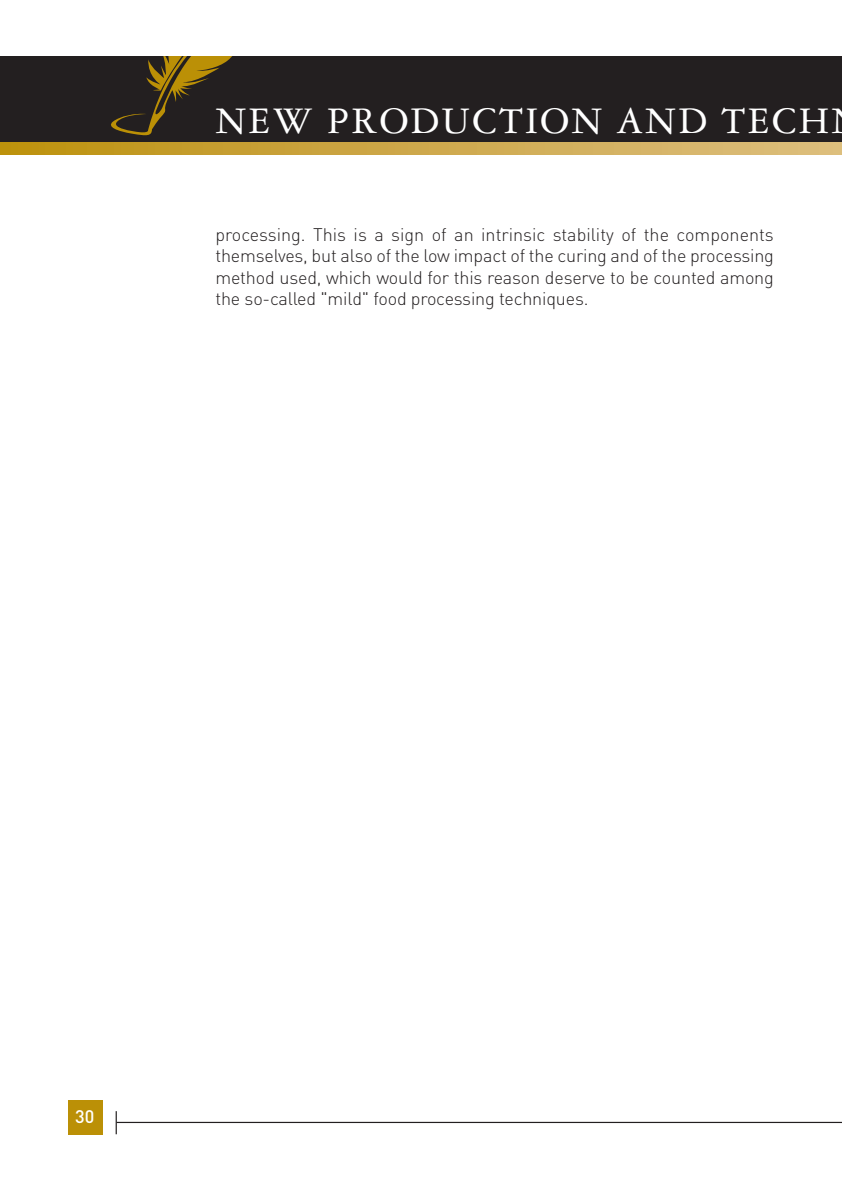
<style>
.page{position:relative;width:842px;height:1191px;background:#fff}
.page>*{position:absolute;margin:0;border:0;box-sizing:border-box;transform-origin:0 0}
.t1{font:40px "Garamond 3 LT Std";letter-spacing:.05em;color:#fff}
.t2{font:300 18px/21.6px "DIN";letter-spacing:-.01em;color:#231f20;text-align:justify}
.t3{font:500 18px "DIN";color:#fff}
</style>
<div class="page">
<svg style="left:0;top:142px;width:842px;height:13px;background:#cda848"></svg>
<div style="left:0;top:57px;width:842px;height:85px;background:#231f20"></div>
<svg style="left:111px;top:57px;width:120px;height:78px"></svg>
<hr style="left:116px;top:1121px;width:726px;height:2px;background:#231f20">
<svg style="left:116px;top:1111px;width:1px;height:23px"></svg>
<div style="left:68px;top:1100px;width:34px;height:34px;background:#bb9006"></div>
<h1 class="t1" style="left:215px;top:107px;width:616px">NEW PRODUCTION AND TECH</h1>
<p class="t2" style="left:215px;top:223px;width:560px">processing. This is a sign of an intrinsic stability of the components themselves, but also of the low impact of the curing and of the processing method used, which would for this reason deserve to be counted among the so-called "mild" food processing techniques.</p>
<p class="t3" style="left:75px;top:1106px;width:21px">30</p>
</div>
